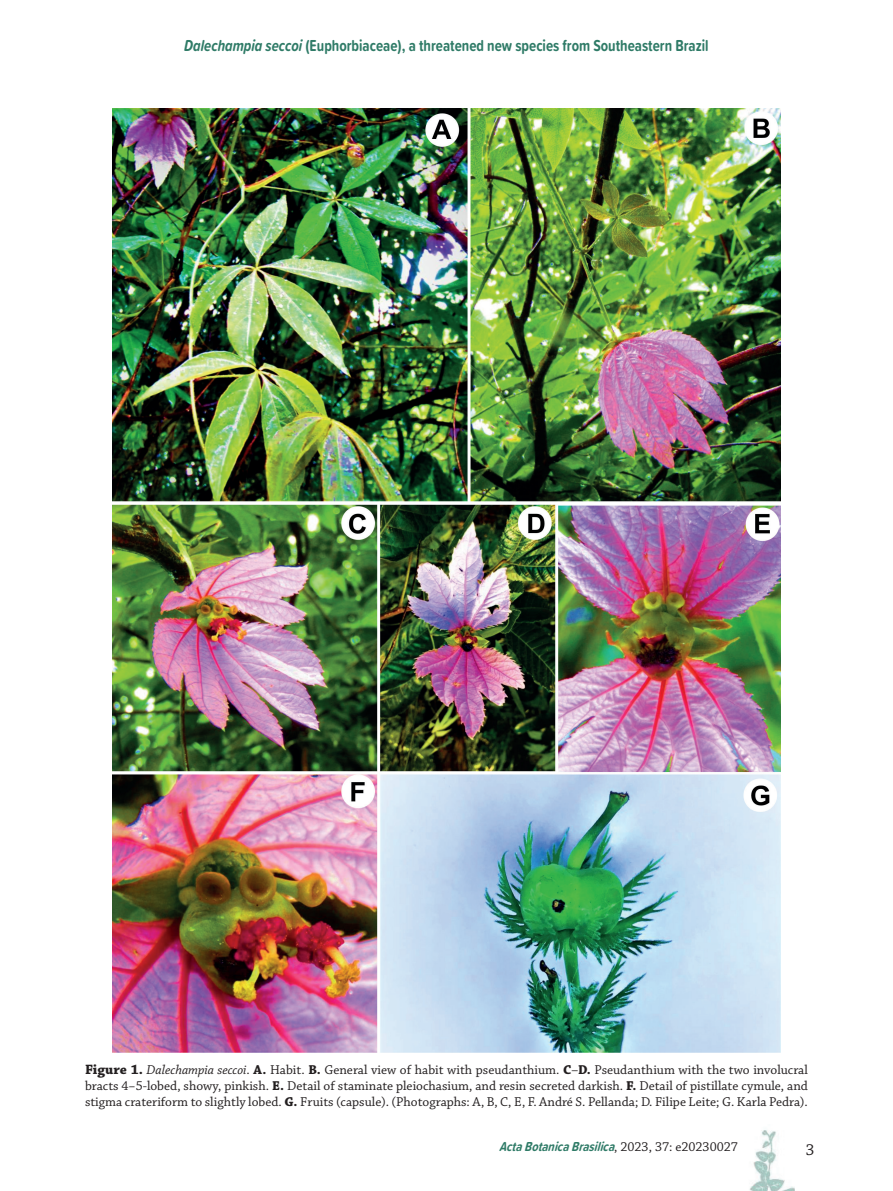
<style>
.page{position:relative;width:893px;height:1191px;background:#fff}
.page>*{position:absolute;margin:0;border:0;box-sizing:border-box;transform-origin:0 0}
.t1{font:700 16.5px "Proxima Soft Cond";color:#2f7b67;scale:.91 1}
.t2{font:16.5px "Chaparral Pro";color:#231f20}
.t3{font:13.5px/16.2px "Chaparral Pro";color:#231f20;text-align:justify}
.t4{font:italic 700 13.5px "Proxima Soft Cond";color:#2f7b67;scale:.95 1}
.s1{font-style:italic}
.s2{font-weight:700;font-size:14.25px}
.s3{font-weight:700}
.s4{font-family:"Chaparral Pro";font-weight:400;font-style:normal;color:#231f20}
</style>
<div class="page">
<img style="left:749px;top:1130px;width:45px;height:61px">
<img style="left:113px;top:108px;width:667px;height:944px">
<p class="t1" style="left:184px;top:33px;width:578px"><span class="s1">Dalechampia seccoi</span> (Euphorbiaceae), a threatened new species from Southeastern Brazil</p>
<p class="t3" style="left:85px;top:1061px;width:724px"><span class="s2">Figure 1.</span> <span class="s1">Dalechampia seccoi</span>. <span class="s3">A.</span> Habit. <span class="s3">B.</span> General view of habit with pseudanthium. <span class="s3">C</span>–<span class="s3">D.</span> Pseudanthium with the two involucral bracts 4−5-lobed, showy, pinkish. <span class="s3">E.</span> Detail of staminate pleiochasium, and resin secreted darkish. <span class="s3">F.</span> Detail of pistillate cymule, and stigma crateriform to slightly lobed. <span class="s3">G.</span> Fruits (capsule). (Photographs: A, B, C, E, F. André S. Pellanda; D. Filipe Leite; G. Karla Pedra).</p>
<p class="t4" style="left:499px;top:1136px;width:253px">ActaBotanicaBrasilica<span class="s4">, 2 0 2 3 , 3 7 : e 2 0 2 3 0 0 2 7</span></p>
<p class="t2" style="left:806px;top:1141px;width:10px">3</p>
</div>
